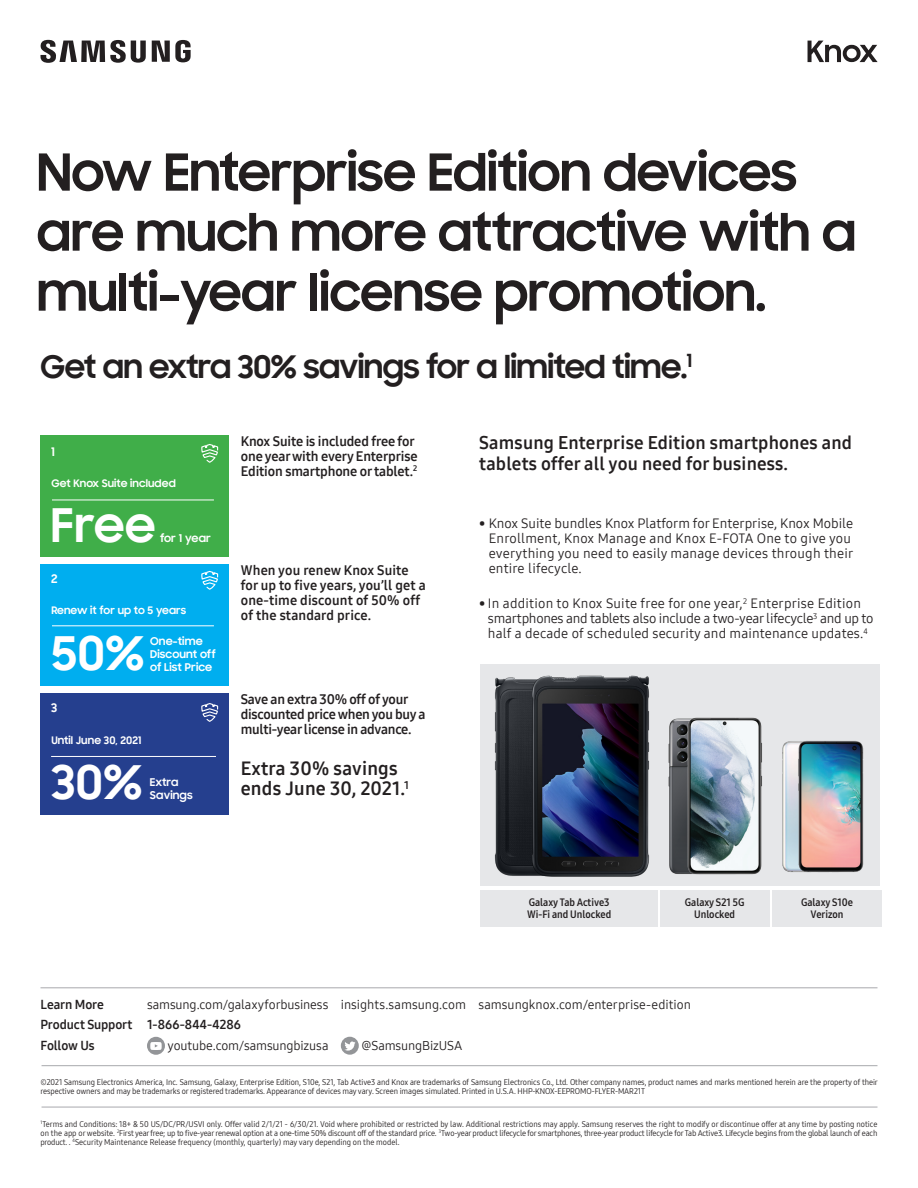
<style>
.page{position:relative;width:918px;height:1188px;background:#fff}
.page>*{position:absolute;margin:0;border:0;box-sizing:border-box;transform-origin:0 0}
.t1{font:700 51px/60px "Samsung Sharp Sans";letter-spacing:-.01em;color:#231f20}
.Bullets{font:700 47.1px "Samsung Sharp Sans";letter-spacing:.01em;color:#fff}
.Bullets-2{font:700 31.5px "Samsung Sharp Sans";letter-spacing:-.02em;color:#231f20}
.Bullets-3{font:18.75px/20.2px "Samsung One 700";letter-spacing:.01em;color:#231f20}
.Bullets-4{font:18px/21px "Samsung One 700";letter-spacing:.01em;color:#231f20}
.t2{font:13.5px/15px "Samsung One 400";letter-spacing:.01em;color:#231f20}
.t3{font:13.5px/15px "Samsung One 700";letter-spacing:-.01em;color:#231f20}
.t4{font:13.5px/15px "Samsung One 700";letter-spacing:.01em;color:#231f20}
.t5{font:12.75px "Samsung One 400";letter-spacing:-.01em;color:#231f20}
.t6{font:12.75px "Samsung One 700";letter-spacing:-.005em;color:#231f20}
.Bullets-5{font:700 12px "Samsung Sharp Sans";color:#fff}
.Bullets-6{font:700 10.95px/13px "Samsung Sharp Sans";letter-spacing:.01em;color:#fff}
.Bullets-7{font:10.5px/12px "Samsung One 700 C";color:#231f20}
.Bullets-8{font:700 10.5px "Samsung Sharp Sans";letter-spacing:.01em;color:#fff}
.t7{font:8.25px/9px "Samsung One 400 C";letter-spacing:-.01em;color:#231f20}
</style>
<div class="page">
<div style="left:481px;top:664px;width:399px;height:221px;background:#e6e7e9"></div>
<div style="left:481px;top:890px;width:177px;height:37px;background:#e6e7e9"></div>
<div style="left:660px;top:890px;width:110px;height:37px;background:#e6e7e9"></div>
<div style="left:772px;top:890px;width:110px;height:37px;background:#e6e7e9"></div>
<hr style="left:42px;top:1107px;width:835px;height:1px;background:#a8a9ad">
<hr style="left:42px;top:1065px;width:835px;height:1px;background:#a8a9ad">
<hr style="left:40px;top:987px;width:838px;height:1px;background:#a8a9ad">
<div style="left:147px;top:1037px;width:18px;height:18px;background:#939598;border-radius:50%"></div>
<svg style="left:150px;top:1042px;width:12px;height:8px"></svg>
<div style="left:341px;top:1037px;width:18px;height:18px;background:#939598;border-radius:50%"></div>
<svg style="left:345px;top:1042px;width:11px;height:9px"></svg>
<svg style="left:41px;top:40px;width:105px;height:23px"></svg>
<svg style="left:152px;top:40px;width:39px;height:22px"></svg>
<div style="left:40px;top:435px;width:189px;height:121px;background:#40ae49"></div>
<hr style="left:52px;top:500px;width:162px;height:1px;background:#fff">
<svg style="left:201px;top:444px;width:18px;height:19px"></svg>
<div style="left:40px;top:564px;width:189px;height:121px;background:#00aeef"></div>
<hr style="left:52px;top:625px;width:162px;height:1px;background:#fff">
<svg style="left:201px;top:570px;width:18px;height:20px"></svg>
<div style="left:40px;top:693px;width:189px;height:122px;background:#253f8e"></div>
<hr style="left:51px;top:756px;width:165px;height:1px;background:#fff">
<svg style="left:201px;top:703px;width:18px;height:19px"></svg>
<svg style="left:808px;top:41px;width:70px;height:21px"></svg>
<img style="left:782px;top:741px;width:11px;height:131px">
<img style="left:793px;top:740px;width:71px;height:133px">
<img style="left:668px;top:718px;width:16px;height:156px">
<img style="left:684px;top:717px;width:78px;height:158px">
<img style="left:494px;top:677px;width:32px;height:199px">
<img style="left:526px;top:675px;width:124px;height:202px">
<p class="t1" style="left:37px;top:140px;width:821px">Now Enterprise Edition devices are much more attractive with a multi-year license promotion.</p>
<p class="Bullets-2" style="left:40px;top:343px;width:654px">Get an extra 30% savings for a limited time.<sup>1</sup></p>
<p class="Bullets-5" style="left:51px;top:443px;width:5px">1</p>
<p class="Bullets-8" style="left:51px;top:476px;width:126px">Get Knox Suite included</p>
<p class="Bullets" style="left:51px;top:491px;width:106px">Free</p>
<p class="Bullets-6" style="left:160px;top:531px;width:52px">for 1 year</p>
<p class="Bullets-5" style="left:51px;top:570px;width:8px">2</p>
<p class="Bullets-8" style="left:51px;top:602px;width:136px">Renew it for up to 5 years</p>
<p class="Bullets" style="left:52px;top:618px;width:94px">50%</p>
<p class="Bullets-6" style="left:150px;top:634px;width:67px">One-time<br>Discount off</p>
<p class="Bullets-6" style="left:150px;top:660px;width:64px">of List Price</p>
<p class="Bullets-5" style="left:51px;top:699px;width:8px">3</p>
<p class="Bullets-8" style="left:51px;top:733px;width:92px">Until June 30, 2021</p>
<p class="Bullets" style="left:51px;top:747px;width:93px">30%</p>
<p class="Bullets-6" style="left:150px;top:775px;width:30px">Extra</p>
<p class="Bullets-6" style="left:150px;top:788px;width:44px">Savings</p>
<p class="t3" style="left:241px;top:433px;width:178px">Knox Suite is included free for one year with every Enterprise<br>Edition smartphone or tablet.<sup>2</sup></p>
<p class="t4" style="left:241px;top:562px;width:186px">When you renew Knox Suite for up to five years, you’ll get a one-time discount of 50% off of the standard price.</p>
<p class="t3" style="left:241px;top:692px;width:186px">Save an extra 30% off of your discounted price when you buy a multi-year license in advance.</p>
<p class="Bullets-3" style="left:241px;top:758px;width:170px">Extra 30% savings ends June 30, 2021.<sup>1</sup></p>
<p class="Bullets-4" style="left:479px;top:432px;width:374px">Samsung Enterprise Edition smartphones and tablets offer all you need for business.</p>
<p class="t2" style="left:489px;top:515px;width:366px;text-indent:-9px">• Knox Suite bundles Knox Platform for Enterprise, Knox Mobile Enrollment, Knox Manage and Knox E-FOTA One to give you everything you need to easily manage devices through their entire lifecycle.</p>
<p class="t2" style="left:488px;top:596px;width:387px;text-indent:-9px">• In addition to Knox Suite free for one year,<sup>2</sup> Enterprise Edition smartphones and tablets also include a two-year lifecycle<sup>3</sup> and up to half a decade of scheduled security and maintenance updates.<sup>4</sup></p>
<p class="Bullets-7" style="left:527px;top:896px;width:86px">Galaxy Tab Active3<br>Wi-Fi and Unlocked</p>
<p class="Bullets-7" style="left:685px;top:896px;width:61px">Galaxy S21 5G</p>
<p class="Bullets-7" style="left:694px;top:908px;width:43px">Unlocked</p>
<p class="Bullets-7" style="left:801px;top:896px;width:54px">Galaxy S10e</p>
<p class="Bullets-7" style="left:811px;top:908px;width:34px">Verizon</p>
<p class="t6" style="left:40px;top:996px;width:65px">Learn More</p>
<p class="t5" style="left:147px;top:996px;width:545px">samsung.com/galaxyforbusiness insights.samsung.com samsungknox.com/enterprise-edition</p>
<p class="t6" style="left:40px;top:1016px;width:202px">Product Support 1-866-844-4286</p>
<p class="t6" style="left:40px;top:1037px;width:56px">Follow Us</p>
<p class="t5" style="left:168px;top:1037px;width:163px">youtube.com/samsungbizusa</p>
<p class="t5" style="left:361px;top:1037px;width:103px">@SamsungBizUSA</p>
<p class="t7" style="left:41px;top:1077px;width:839px">©2021 Samsung Electronics America, Inc. Samsung, Galaxy, Enterprise Edition, S10e, S21, Tab Active3 and Knox are trademarks of Samsung Electronics Co., Ltd. Other company names, product names and marks mentioned herein are the property of their respective owners and may be trademarks or registered trademarks. Appearance of devices may vary. Screen images simulated. Printed in U.S.A. HHP-KNOX-EEPROMO-FLYER-MAR21T</p>
<p class="t7" style="left:40px;top:1119px;width:838px;text-align:justify"><sup>1</sup>Terms and Conditions: 18+ &amp; 50 US/DC/PR/USVI only. Offer valid 2/1/21 - 6/30/21. Void where prohibited or restricted by law. Additional restrictions may apply. Samsung reserves the right to modify or discontinue offer at any time by posting notice on the app or website. <sup>2</sup>First year free; up to five-year renewal option at a one-time 50% discount off of the standard price. <sup>3</sup>Two-year product lifecycle for smartphones, three-year product lifecycle for Tab Active3. Lifecycle begins from the global launch of each product. . <sup>4</sup>Security Maintenance Release frequency (monthly, quarterly) may vary depending on the model.</p>
</div>
